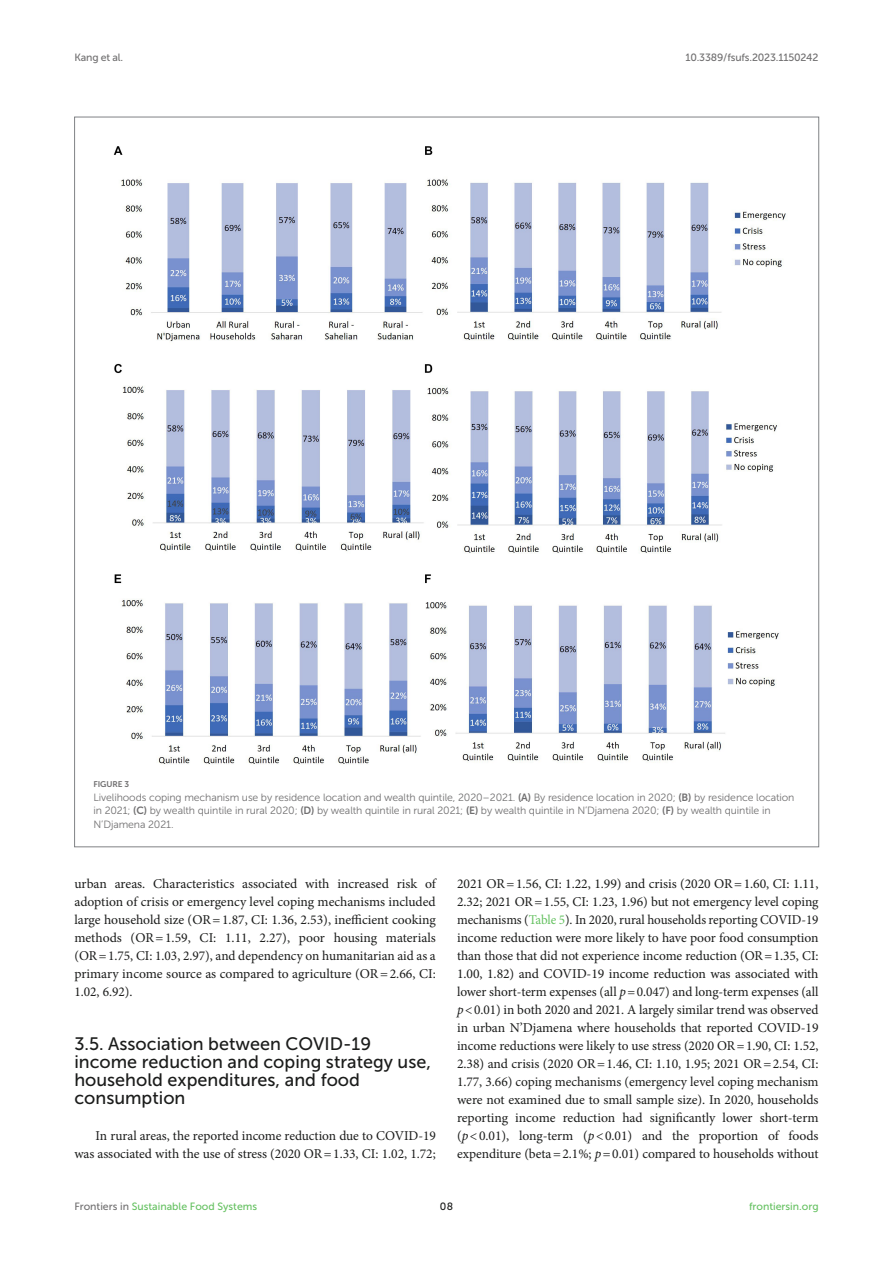
<style>
.page{position:relative;width:893px;height:1263px;background:#fff}
.page>*{position:absolute;margin:0;border:0;box-sizing:border-box;transform-origin:0 0}
.HEAD_2{font:18px/18px "Museo Sans 500";color:#1b1c1b}
.TEXT_FLUSH{font:13.5px/18px "Minion Pro";letter-spacing:-.005em;color:#1b1c1b;text-align:right}
.TEXT{font:13.5px/18px "Minion Pro";color:#1b1c1b;text-align:justify}
.FIG_LEG{font:10.5px/13.5px "Museo Sans 300";letter-spacing:-.01em;color:#706f70}
.t1{font:10.5px "Museo Sans 500";color:#65c161}
.t2{font:10.5px "Museo Sans 500";letter-spacing:-.015em;color:#706f70}
.t3{font:10.5px "Museo Sans 500";color:#1b1c1b}
.FIG_HD{font:8.25px "Museo Sans 700";letter-spacing:-.01em;color:#706f70}
.s1{font-family:"Museo Sans 700"}
.s2{color:#65c161}
.s3{font-style:italic}
.s4{color:#706f70}
</style>
<div class="page">
<img style="left:113px;top:146px;width:673px;height:618px">
<p class="t2" style="left:74px;top:51px;width:50px">Kang et al.</p>
<p class="t2" style="left:685px;top:51px;width:135px">10.3389/fsufs.2023.1150242</p>
<p class="FIG_HD" style="left:94px;top:780px;width:37px">FIGURE 3</p>
<p class="FIG_LEG" style="left:94px;top:791px;width:702px">Livelihoods coping mechanism use by residence location and wealth quintile, 2020–2021. <span class="s1">(A)</span> By residence location in 2020; <span class="s1">(B)</span> by residence location in 2021; <span class="s1">(C)</span> by wealth quintile in rural 2020; <span class="s1">(D)</span> by wealth quintile in rural 2021; <span class="s1">(E)</span> by wealth quintile in N’Djamena 2020; <span class="s1">(F)</span> by wealth quintile in<br>N’Djamena 2021.</p>
<p class="TEXT" style="left:74px;top:875px;width:363px">urban areas. Characteristics associated with increased risk of adoption of crisis or emergency level coping mechanisms included large household size (OR=1.87, CI: 1.36, 2.53), inefficient cooking methods (OR=1.59, CI: 1.11, 2.27), poor housing materials (OR=1.75, CI: 1.03, 2.97), and dependency on humanitarian aid as a primary income source as compared to agriculture (OR=2.66, CI:<br>1.02, 6.92).</p>
<p class="HEAD_2" style="left:74px;top:1035px;width:358px">3.5. Association between COVID-19 income reduction and coping strategy use, household expenditures, and food consumption</p>
<p class="TEXT_FLUSH" style="left:74px;top:1127px;width:363px">In rural areas, the reported income reduction due to COVID-19 was associated with the use of stress (2020 OR=1.33, CI: 1.02, 1.72;</p>
<p class="TEXT_FLUSH" style="left:457px;top:875px;width:363px;text-align:justify">2021 OR=1.56, CI: 1.22, 1.99) and crisis (2020 OR=1.60, CI: 1.11, 2.32; 2021 OR=1.55, CI: 1.23, 1.96) but not emergency level coping mechanisms (<span class="s2">Table 5</span>). In 2020, rural households reporting COVID-19 income reduction were more likely to have poor food consumption than those that did not experience income reduction (OR=1.35, CI:<br>1.00, 1.82) and COVID-19 income reduction was associated with lower short-term expenses (all <span class="s3">p</span>=0.047) and long-term expenses (all <span class="s3">p</span>&lt;0.01) in both 2020 and 2021. A largely similar trend was observed in urban N’Djamena where households that reported COVID-19 income reductions were likely to use stress (2020 OR=1.90, CI: 1.52, 2.38) and crisis (2020 OR=1.46, CI: 1.10, 1.95; 2021 OR=2.54, CI:<br>1.77, 3.66) coping mechanisms (emergency level coping mechanism were not examined due to small sample size). In 2020, households reporting income reduction had significantly lower short-term (<span class="s3">p</span>&lt;0.01), long-term (<span class="s3">p</span>&lt;0.01) and the proportion of foods expenditure (beta=2.1%; <span class="s3">p</span>=0.01) compared to households without</p>
<p class="t1" style="left:74px;top:1200px;width:184px"><span class="s4">Frontiers in</span> Sustainable Food Systems</p>
<p class="t3" style="left:440px;top:1200px;width:15px">08</p>
<p class="t1" style="left:749px;top:1200px;width:71px">frontiersin.org</p>
</div>
